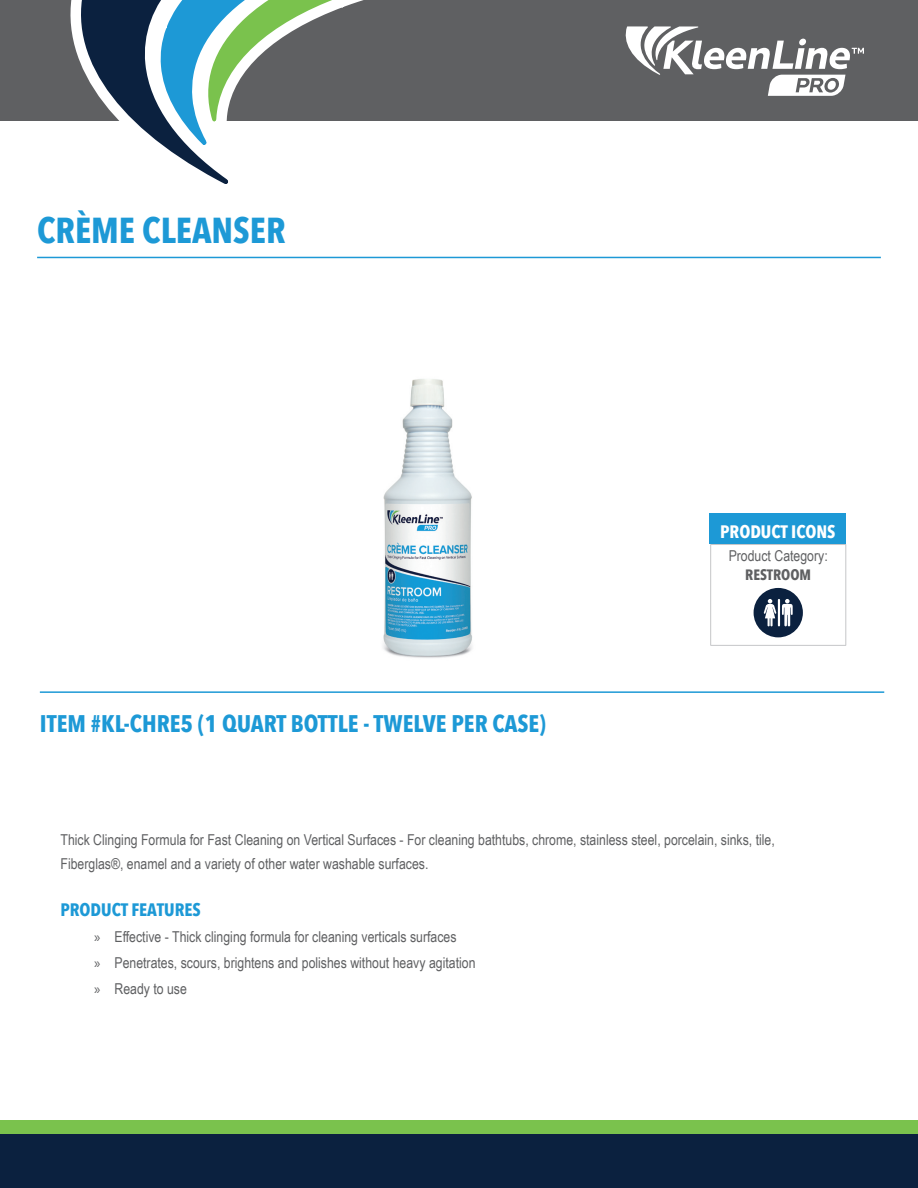
<style>
.page{position:relative;width:918px;height:1188px;background:#fff}
.page>*{position:absolute;margin:0;border:0;box-sizing:border-box;transform-origin:0 0}
.t1{font:700 36px "Avenir Next Condensed";color:#1d99d6}
.t2{font:700 24px "Avenir Next Condensed";color:#1d99d6}
.t3{font:700 18px "Avenir Next Condensed";color:#1d99d6}
.t4{font:700 18px "Avenir Next Condensed";color:#fff}
.t5{font:15px/26.2px "Arial Narrow";color:#5f6062}
.t6{font:700 15px "Avenir Next Condensed";color:#5f6062}
.s1{font-family:"Myriad Pro"}
</style>
<div class="page">
<div style="left:0;top:0;width:918px;height:122px;background:#5f6062"></div>
<svg style="left:45px;top:0;width:362px;height:184px"></svg>
<svg style="left:625px;top:26px;width:239px;height:70px"></svg>
<div style="left:0;top:1120px;width:918px;height:68px;background:#7ac24d"></div>
<div style="left:0;top:1134px;width:918px;height:54px;background:#0b213f"></div>
<hr style="left:37px;top:257px;width:844px;height:1px;background:#1d99d6">
<hr style="left:845px;top:545px;width:1px;height:100px;background:#c5c6c8">
<hr style="left:710px;top:544px;width:136px;height:1px;background:#c5c6c8">
<hr style="left:710px;top:545px;width:1px;height:100px;background:#c5c6c8">
<hr style="left:710px;top:645px;width:136px;height:1px;background:#c5c6c8">
<div style="left:710px;top:514px;width:136px;height:30px;background:#1d99d6"></div>
<hr style="left:40px;top:691px;width:844px;height:2px;background:#1d99d6">
<img style="left:383px;top:379px;width:89px;height:279px">
<svg style="left:751px;top:585px;width:55px;height:55px"></svg>
<div style="left:754px;top:588px;width:49px;height:49px;background:#0b213f;border-radius:50%"></div>
<svg style="left:763px;top:599px;width:30px;height:28px"></svg>
<hr style="left:778px;top:599px;width:2px;height:27px;background:#fff">
<h1 class="t1" style="left:37px;top:209px;width:250px">CRÈME CLEANSER</h1>
<h2 class="t2" style="left:40px;top:709px;width:508px">ITEM #KL-CHRE5 (1 QUART BOTTLE - TWELVE PER CASE)</h2>
<p class="t4" style="left:720px;top:521px;width:117px">PRODUCT ICONS</p>
<p class="t5" style="left:729px;top:542px;width:101px">Product Category:</p>
<p class="t6" style="left:745px;top:565px;width:67px">RESTROOM</p>
<p class="t5" style="left:60px;top:827px;width:716px;line-height:24px">Thick Clinging Formula for Fast Cleaning on Vertical Surfaces - For cleaning bathtubs, chrome, stainless steel, porcelain, sinks, tile,<br>Fiberglas®, enamel and a variety of other water washable surfaces.</p>
<p class="t3" style="left:60px;top:898px;width:142px">PRODUCT FEATURES</p>
<p class="t5" style="left:94px;top:923px;width:383px"><span class="s1">»</span> Effective - Thick clinging formula for cleaning verticals surfaces<br><span class="s1">»</span> Penetrates, scours, brightens and polishes without heavy agitation <span class="s1">»</span> Ready to use</p>
</div>
